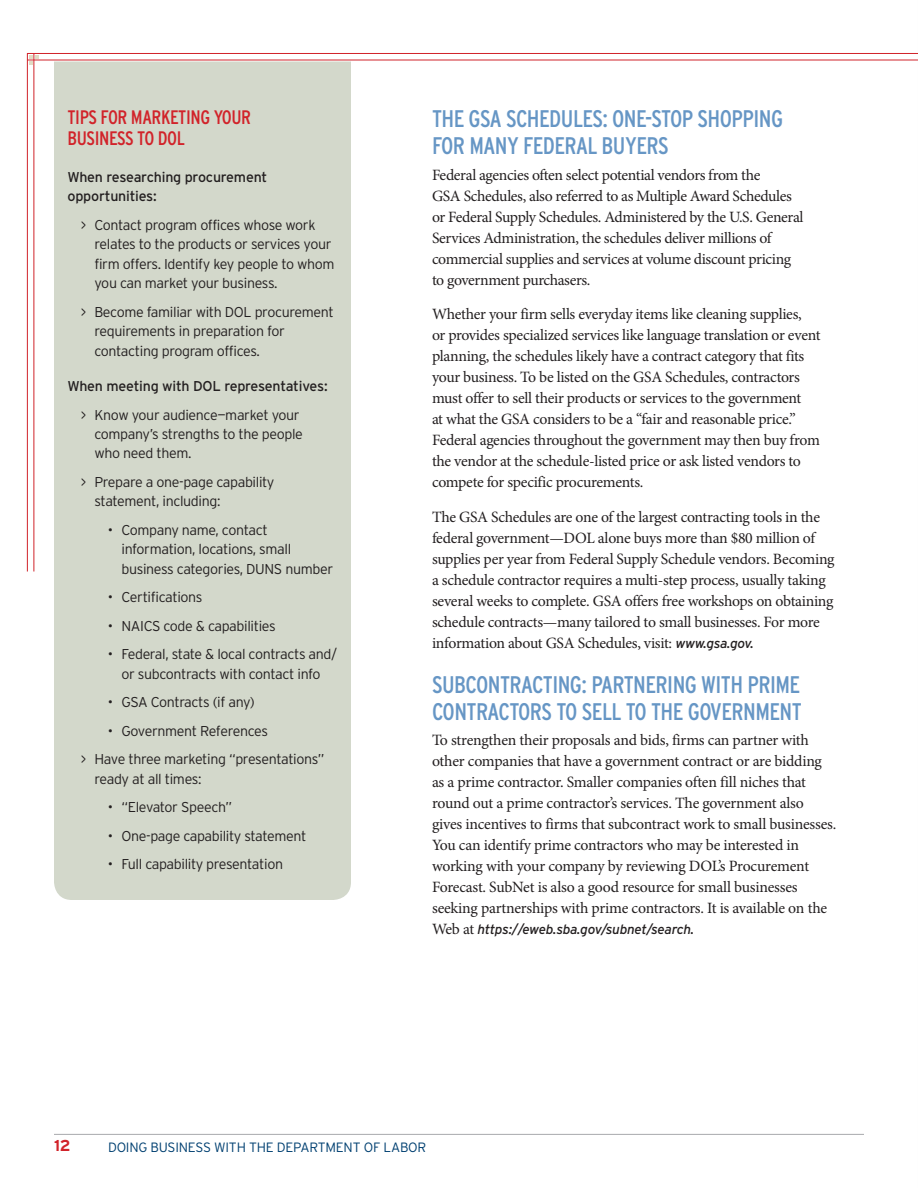
<style>
.page{position:relative;width:918px;height:1188px;background:#fff}
.page>*{position:absolute;margin:0;border:0;box-sizing:border-box;transform-origin:0 0}
.t1{font:condensed 24px "Interstate";letter-spacing:-.025em;color:#6696c5}
.t2{font:condensed 19.5px "Interstate";letter-spacing:-.025em;color:#d1232a}
.t3{font:15.75px/21px "Minion Pro";letter-spacing:-.02em;color:#231f20}
.t4{font:700 15.75px "Interstate";color:#d1232a}
.t5{font:300 14.25px/19.5px "Interstate";letter-spacing:-.025em;color:#231f20}
.t6{font:14.25px/19.5px "Interstate";letter-spacing:-.015em;color:#231f20}
.t7{font:italic 13.5px "Interstate";letter-spacing:-.02em;color:#231f20}
.t8{font:300 13.5px "Interstate";letter-spacing:-.015em;color:#004071}
.s1{font-family:"Interstate";font-style:italic;font-size:13.5px}
.s2{font-family:"Minion Pro";font-style:normal;font-size:15.75px}
</style>
<div class="page">
<hr style="left:54px;top:1134px;width:810px;height:1px;background:#a8a9ad">
<hr style="left:27px;top:53px;width:891px;height:1px;background:#d1232a">
<hr style="left:27px;top:60px;width:891px;height:1px;background:#d1232a">
<hr style="left:34px;top:53px;width:1px;height:519px;background:#d1232a">
<hr style="left:27px;top:53px;width:1px;height:519px;background:#d1232a">
<svg style="left:29px;top:55px;width:10px;height:10px"></svg>
<div style="left:54px;top:62px;width:297px;height:838px;background:#d3d8cb"></div>
<p class="t2" style="left:68px;top:106px;width:85px">TIPS FOR MARKETING</p>
<p class="t2" style="left:214px;top:106px;width:19px">YOUR</p>
<p class="t2" style="left:68px;top:127px;width:19px">BUSINESS</p>
<p class="t2" style="left:137px;top:127px;width:40px">TO DOL</p>
<p class="t6" style="left:68px;top:167px;width:201px">When researching procurement opportunities:</p>
<p class="t5" style="left:94px;top:215px;width:242px;text-indent:-13px">&gt; Contact program offices whose work relates to the products or services your firm offers. Identify key people to whom you can market your business.</p>
<p class="t5" style="left:94px;top:302px;width:241px;text-indent:-13px">&gt; Become familiar with DOL procurement requirements in preparation for contacting program offices.</p>
<p class="t6" style="left:67px;top:376px;width:262px">When meeting with DOL representatives:</p>
<p class="t5" style="left:94px;top:405px;width:210px;text-indent:-13px">&gt; Know your audience—market your company’s strengths to the people who need them.</p>
<p class="t5" style="left:94px;top:472px;width:181px;text-indent:-13px">&gt; Prepare a one-page capability statement, including:</p>
<p class="t5" style="left:121px;top:520px;width:213px;text-indent:-13px">• Company name, contact information, locations, small business categories, DUNS number</p>
<p class="t5" style="left:108px;top:588px;width:96px">• Certifications</p>
<p class="t5" style="left:108px;top:616px;width:169px">• NAICS code &amp; capabilities</p>
<p class="t5" style="left:108px;top:645px;width:231px;text-align:center">• Federal, state &amp; local contracts and/ or subcontracts with contact info</p>
<p class="t5" style="left:108px;top:693px;width:148px">• GSA Contracts (if any)</p>
<p class="t5" style="left:81px;top:717px;width:245px;line-height:28.5px;text-indent:27px">• Government References<br>&gt; Have three marketing “presentations”</p>
<p class="t5" style="left:94px;top:769px;width:109px">ready at all times:</p>
<p class="t5" style="left:108px;top:798px;width:126px">• “Elevator Speech”</p>
<p class="t5" style="left:108px;top:826px;width:200px">• One-page capability statement</p>
<p class="t5" style="left:108px;top:855px;width:177px">• Full capability presentation</p>
<h1 class="t1" style="left:432px;top:106px;width:96px">THE GSA SCHEDULES</h1>
<h1 class="t1" style="left:602px;top:106px;width:117px">: ONE-STOP SHOPPING</h1>
<h1 class="t1" style="left:432px;top:133px;width:113px">FOR MANY FEDERAL</h1>
<h1 class="t1" style="left:602px;top:133px;width:24px">BUYERS</h1>
<p class="t3" style="left:432px;top:164px;width:373px">Federal agencies often select potential vendors from the<br>GSA Schedules, also referred to as Multiple Award Schedules or Federal Supply Schedules. Administered by the U.S. General Services Administration, the schedules deliver millions of commercial supplies and services at volume discount pricing to government purchasers.</p>
<p class="t3" style="left:432px;top:304px;width:390px">Whether your firm sells everyday items like cleaning supplies,<br>or provides specialized services like language translation or event planning, the schedules likely have a contract category that fits your business. To be listed on the GSA Schedules, contractors must offer to sell their products or services to the government<br>at what the GSA considers to be a “fair and reasonable price.” Federal agencies throughout the government may then buy from the vendor at the schedule-listed price or ask listed vendors to compete for specific procurements.</p>
<p class="t3" style="left:432px;top:506px;width:404px">The GSA Schedules are one of the largest contracting tools in the federal government—DOL alone buys more than $80 million of supplies per year from Federal Supply Schedule vendors. Becoming a schedule contractor requires a multi-step process, usually taking several weeks to complete. GSA offers free workshops on obtaining schedule contracts—many tailored to small businesses. For more information about GSA Schedules, visit: <span class="s1">www.gsa.gov.</span></p>
<h1 class="t1" style="left:432px;top:671px;width:22px">SUBCONTRACTING</h1>
<h1 class="t1" style="left:582px;top:671px;width:31px">: PARTNERING</h1>
<h1 class="t1" style="left:701px;top:671px;width:68px">WITH PRIME</h1>
<h1 class="t1" style="left:432px;top:698px;width:23px">CONTRACTORS</h1>
<h1 class="t1" style="left:556px;top:698px;width:178px">TO SELL TO THE GOVERNMENT</h1>
<p class="t3" style="left:432px;top:730px;width:406px">To strengthen their proposals and bids, firms can partner with other companies that have a government contract or are bidding as a prime contractor. Smaller companies often fill niches that round out a prime contractor’s services. The government also gives incentives to firms that subcontract work to small businesses.<br>You can identify prime contractors who may be interested in working with your company by reviewing DOL’s Procurement Forecast. SubNet is also a good resource for small businesses seeking partnerships with prime contractors. It is available on the</p>
<p class="t7" style="left:432px;top:922px;width:264px"><span class="s2">Web at</span> https://eweb.sba.gov/subnet/search.</p>
<p class="t4" style="left:54px;top:1137px;width:18px">12</p>
<p class="t8" style="left:108px;top:1140px;width:320px">DOING BUSINESS WITH THE DEPARTMENT OF LABOR</p>
</div>
